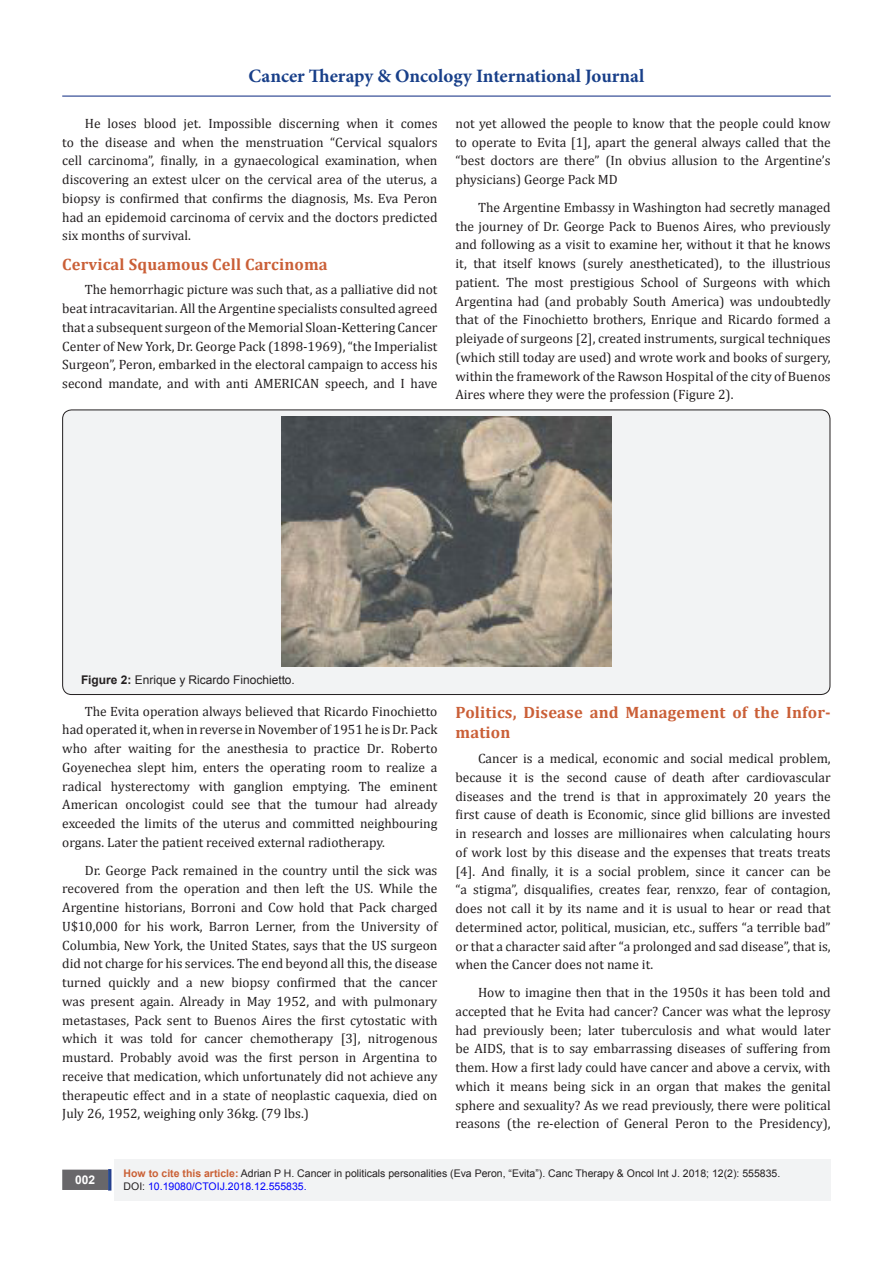
<style>
.page{position:relative;width:893px;height:1263px;background:#fff}
.page>*{position:absolute;margin:0;border:0;box-sizing:border-box;transform-origin:0 0}
.t1{font:700 18.9px "Minion Pro";color:#183f89}
.t2{font:700 16.5px/20.2px "Cambria";letter-spacing:.01em;color:#ca5f37}
.t3{font:13.5px/18.8px "Cambria";color:#231f20;text-align:justify}
.t4{font:12px "Arial";color:#231f20}
.t5{font:700 12px "Arial";color:#fff}
.t6{font:10.5px "Arial";color:#231f20}
.t7{font:10.5px "Arial";color:#00f}
.s1{font-weight:700}
.s2{font-weight:700;color:#ca6035}
.s3{color:#231f20}
</style>
<div class="page">
<div style="left:115px;top:1159px;width:716px;height:41px;background:#f2f3f4"></div>
<div style="left:63px;top:1170px;width:44px;height:19px;background:#68676a"></div>
<div style="left:62px;top:1169px;width:46px;height:21px;border:2px solid #68676a"></div>
<div style="left:108px;top:1169px;width:3px;height:21px;background:#1c6d90;border:2px solid #253f8e"></div>
<hr style="left:62px;top:96px;width:769px;height:1px;background:#253f8e">
<div style="left:63px;top:410px;width:767px;height:284px;background:#f2f3f4;border-radius:9px"></div>
<img style="left:281px;top:416px;width:330px;height:251px">
<h1 class="t1" style="left:249px;top:63px;width:397px">Cancer Therapy &amp; Oncology International Journal</h1>
<p class="t3" style="left:62px;top:114px;width:377px;text-indent:22px">He loses blood jet. Impossible discerning when it comes to the disease and when the menstruation “Cervical squalors cell carcinoma”, finally, in a gynaecological examination, when discovering an extest ulcer on the cervical area of the uterus, a biopsy is confirmed that confirms the diagnosis, Ms. Eva Peron had an epidemoid carcinoma of cervix and the doctors predicted six months of survival.</p>
<p class="t2" style="left:62px;top:253px;width:267px">Cervical Squamous Cell Carcinoma</p>
<p class="t3" style="left:62px;top:280px;width:377px;text-indent:22px">The hemorrhagic picture was such that, as a palliative did not beat intracavitarian. All the Argentine specialists consulted agreed that a subsequent surgeon of the Memorial Sloan-Kettering Cancer Center of New York, Dr. George Pack (1898-1969), “the Imperialist Surgeon”, Peron, embarked in the electoral campaign to access his second mandate, and with anti AMERICAN speech, and I have</p>
<p class="t3" style="left:455px;top:114px;width:377px">not yet allowed the people to know that the people could know to operate to Evita [1], apart the general always called that the “best doctors are there” (In obvius allusion to the Argentine’s physicians) George Pack MD</p>
<p class="t3" style="left:455px;top:198px;width:377px;text-indent:22px">The Argentine Embassy in Washington had secretly managed the journey of Dr. George Pack to Buenos Aires, who previously and following as a visit to examine her, without it that he knows it, that itself knows (surely anestheticated), to the illustrious patient. The most prestigious School of Surgeons with which Argentina had (and probably South America) was undoubtedly that of the Finochietto brothers, Enrique and Ricardo formed a pleiyade of surgeons [2], created instruments, surgical techniques (which still today are used) and wrote work and books of surgery, within the framework of the Rawson Hospital of the city of Buenos Aires where they were the profession (Figure 2).</p>
<p class="t4" style="left:81px;top:672px;width:215px"><span class="s1">Figure 2:</span> Enrique y Ricardo Finochietto.</p>
<p class="t3" style="left:62px;top:702px;width:377px;text-indent:22px">The Evita operation always believed that Ricardo Finochietto had operated it, when in reverse in November of 1951 he is Dr. Pack who after waiting for the anesthesia to practice Dr. Roberto Goyenechea slept him, enters the operating room to realize a radical hysterectomy with ganglion emptying. The eminent American oncologist could see that the tumour had already exceeded the limits of the uterus and committed neighbouring organs. Later the patient received external radiotherapy.</p>
<p class="t3" style="left:62px;top:861px;width:377px;text-indent:22px">Dr. George Pack remained in the country until the sick was recovered from the operation and then left the US. While the Argentine historians, Borroni and Cow hold that Pack charged U$10,000 for his work, Barron Lerner, from the University of Columbia, New York, the United States, says that the US surgeon did not charge for his services. The end beyond all this, the disease turned quickly and a new biopsy confirmed that the cancer was present again. Already in May 1952, and with pulmonary metastases, Pack sent to Buenos Aires the first cytostatic with which it was told for cancer chemotherapy [3], nitrogenous mustard. Probably avoid was the first person in Argentina to receive that medication, which unfortunately did not achieve any therapeutic effect and in a state of neoplastic caquexia, died on July 26, 1952, weighing only 36kg. (79 lbs.)</p>
<p class="t2" style="left:455px;top:702px;width:377px">Politics, Disease and Management of the Infor&shy;mation</p>
<p class="t3" style="left:455px;top:749px;width:377px;text-indent:22px">Cancer is a medical, economic and social medical problem, because it is the second cause of death after cardiovascular diseases and the trend is that in approximately 20 years the first cause of death is Economic, since glid billions are invested in research and losses are millionaires when calculating hours of work lost by this disease and the expenses that treats treats [4]. And finally, it is a social problem, since it cancer can be “a stigma”, disqualifies, creates fear, renxzo, fear of contagion, does not call it by its name and it is usual to hear or read that determined actor, political, musician, etc., suffers “a terrible bad” or that a character said after “a prolonged and sad disease”, that is, when the Cancer does not name it.</p>
<p class="t3" style="left:455px;top:983px;width:377px;text-indent:22px">How to imagine then that in the 1950s it has been told and accepted that he Evita had cancer? Cancer was what the leprosy had previously been; later tuberculosis and what would later be AIDS, that is to say embarrassing diseases of suffering from them. How a first lady could have cancer and above a cervix, with which it means being sick in an organ that makes the genital sphere and sexuality? As we read previously, there were political reasons (the re-election of General Peron to the Presidency),</p>
<p class="t5" style="left:75px;top:1172px;width:22px">002</p>
<p class="t6" style="left:124px;top:1167px;width:658px"><span class="s2">How to cite this article:</span> Adrian P H. Cancer in politicals personalities (Eva Peron, “Evita”). Canc Therapy &amp; Oncol Int J. 2018; 12(2): 555835.</p>
<p class="t7" style="left:124px;top:1179px;width:185px"><span class="s3">DOI:</span> 10.19080/CTOIJ.2018.12.555835.</p>
</div>
